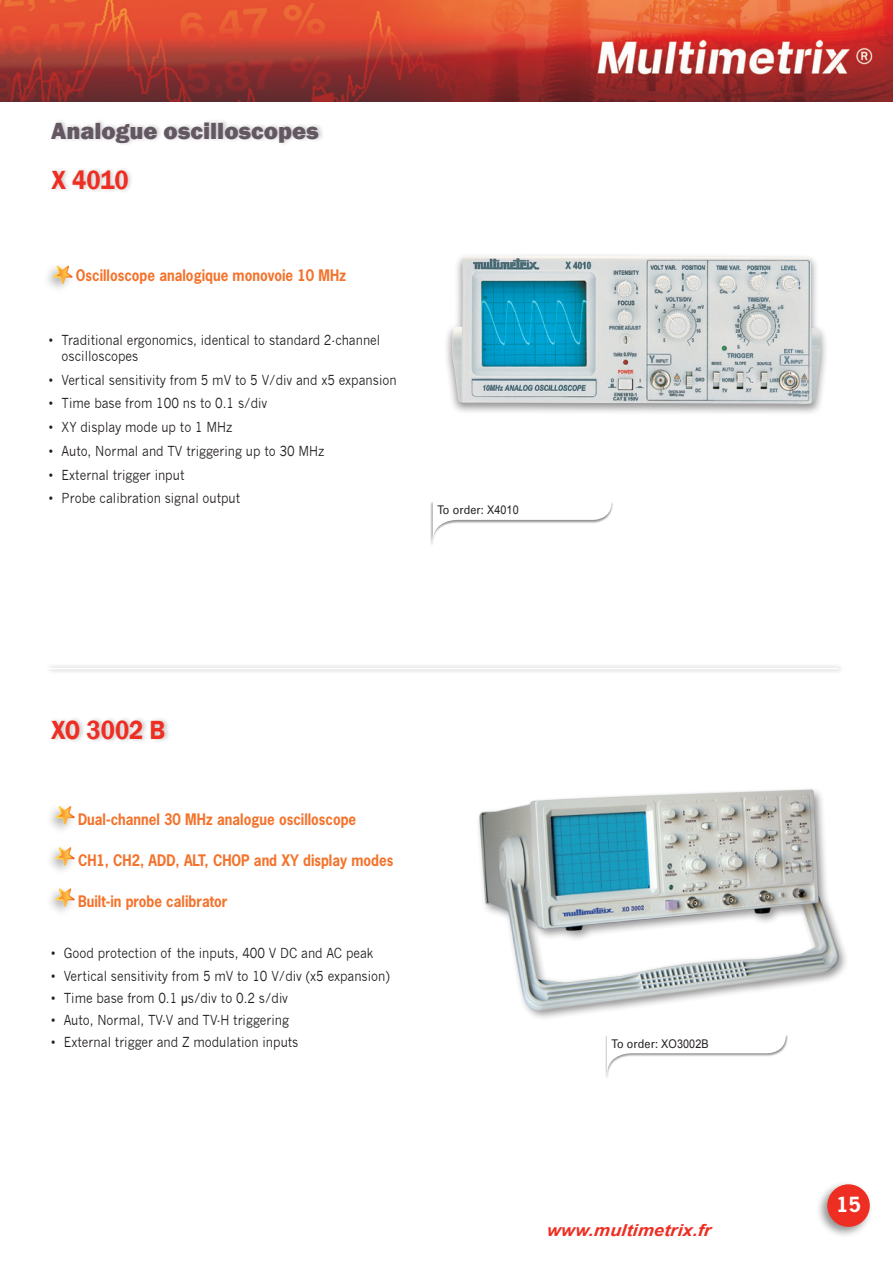
<style>
.page{position:relative;width:893px;height:1263px;background:#fff}
.page>*{position:absolute;margin:0;border:0;box-sizing:border-box;transform-origin:0 0}
.Tproduit{font:600 27px "Franklin Gothic";color:#ee2e22;scale:.9 1}
.Tproduit-2{font:800 24px "Franklin Gothic";color:#635762}
.t1{font:700 19.65px "News Gothic Std";color:#fff}
.t2{font:italic 700 16.5px "Arial";letter-spacing:.005em;color:#ee2e22;scale:1.1 1}
.accroche_produit{font:700 15px "News Gothic Std";color:#f3732c;scale:.9 1}
.texte_puce{font:13.5px/15.8px "News Gothic";color:#231f20;scale:.9 1}
.cde{font:12px "Univers";letter-spacing:.01em;color:#231f20;scale:.9 1}
.s1{font-family:"Arial"}
</style>
<div class="page">
<div style="left:815px;top:1181px;width:59px;height:58px;background:#231f20;opacity:.5"></div>
<div style="left:827px;top:1184px;width:43px;height:43px;background:#ee2e22;border-radius:50%"></div>
<img style="left:0;top:0;width:893px;height:102px">
<div style="left:49px;top:119px;width:276px;height:28px;background:#231f20;opacity:.25"></div>
<div style="left:42px;top:263px;width:34px;height:33px;background:#231f20;opacity:.35"></div>
<svg style="left:52px;top:263px;width:24px;height:25px"></svg>
<div style="left:444px;top:252px;width:385px;height:164px;background:#231f20;opacity:.5"></div>
<img style="left:452px;top:256px;width:369px;height:148px">
<div style="left:431px;top:501px;width:183px;height:45px;background:#231f20;opacity:.5"></div>
<svg style="left:433px;top:501px;width:179px;height:41px"></svg>
<div style="left:50px;top:166px;width:84px;height:28px;background:#231f20;opacity:.25"></div>
<div style="left:44px;top:803px;width:34px;height:33px;background:#231f20;opacity:.35"></div>
<svg style="left:54px;top:803px;width:24px;height:26px"></svg>
<div style="left:44px;top:844px;width:34px;height:33px;background:#231f20;opacity:.35"></div>
<svg style="left:54px;top:844px;width:24px;height:26px"></svg>
<div style="left:44px;top:885px;width:34px;height:33px;background:#231f20;opacity:.35"></div>
<svg style="left:54px;top:885px;width:24px;height:26px"></svg>
<div style="left:49px;top:717px;width:122px;height:27px;background:#231f20;opacity:.25"></div>
<div style="left:605px;top:1034px;width:183px;height:45px;background:#231f20;opacity:.5"></div>
<svg style="left:607px;top:1034px;width:179px;height:41px"></svg>
<img style="left:478px;top:789px;width:368px;height:229px">
<div style="left:46px;top:663px;width:799px;height:11px;background:#f2f2f2"></div>
<hr style="left:48px;top:668px;width:790px;height:1px;background:#fff">
<p class="Tproduit-2" style="left:51px;top:116px;width:269px">Analogue oscilloscopes</p>
<p class="Tproduit" style="left:52px;top:163px;width:87px">X 4010</p>
<p class="accroche_produit" style="left:76px;top:265px;width:302px">Oscilloscope analogique monovoie 10 MHz</p>
<p class="texte_puce" style="left:62px;top:332px;width:355px;text-indent:-13px">• Traditional ergonomics, identical to standard 2-channel oscilloscopes</p>
<p class="texte_puce" style="left:49px;top:372px;width:388px">• Vertical sensitivity from 5 mV to 5 V/div and x5 expansion</p>
<p class="texte_puce" style="left:49px;top:396px;width:244px">• Time base from 100 ns to 0.1 s/div</p>
<p class="texte_puce" style="left:49px;top:419px;width:206px">• XY display mode up to 1 MHz</p>
<p class="texte_puce" style="left:49px;top:443px;width:308px">• Auto, Normal and TV triggering up to 30 MHz</p>
<p class="texte_puce" style="left:49px;top:467px;width:152px">• External trigger input</p>
<p class="texte_puce" style="left:49px;top:491px;width:214px">• Probe calibration signal output</p>
<p class="cde" style="left:437px;top:503px;width:92px">To order: <span class="s1">X4010</span></p>
<p class="Tproduit" style="left:51px;top:714px;width:129px">XO 3002 B</p>
<p class="accroche_produit" style="left:78px;top:809px;width:311px">Dual-channel 30 MHz analogue oscilloscope</p>
<p class="accroche_produit" style="left:78px;top:850px;width:352px">CH1, CH2, ADD, ALT, CHOP and XY display modes</p>
<p class="accroche_produit" style="left:78px;top:891px;width:168px">Built-in probe calibrator</p>
<p class="texte_puce" style="left:51px;top:946px;width:360px">• Good protection of the inputs, 400 V DC and AC peak</p>
<p class="texte_puce" style="left:51px;top:968px;width:378px">• Vertical sensitivity from 5 mV to 10 V/div (x5 expansion)</p>
<p class="texte_puce" style="left:51px;top:990px;width:265px">• Time base from 0.1 µs/div to 0.2 s/div</p>
<p class="texte_puce" style="left:51px;top:1012px;width:266px">• Auto, Normal, TV-V and TV-H triggering</p>
<p class="texte_puce" style="left:51px;top:1035px;width:276px">• External trigger and Z modulation inputs</p>
<p class="cde" style="left:612px;top:1036px;width:109px">To order: <span class="s1">XO3002B</span></p>
<p class="t2" style="left:546px;top:1219px;width:151px">www.multimetrix.fr</p>
<h3 class="t1" style="left:836px;top:1192px;width:26px">15</h3>
</div>
